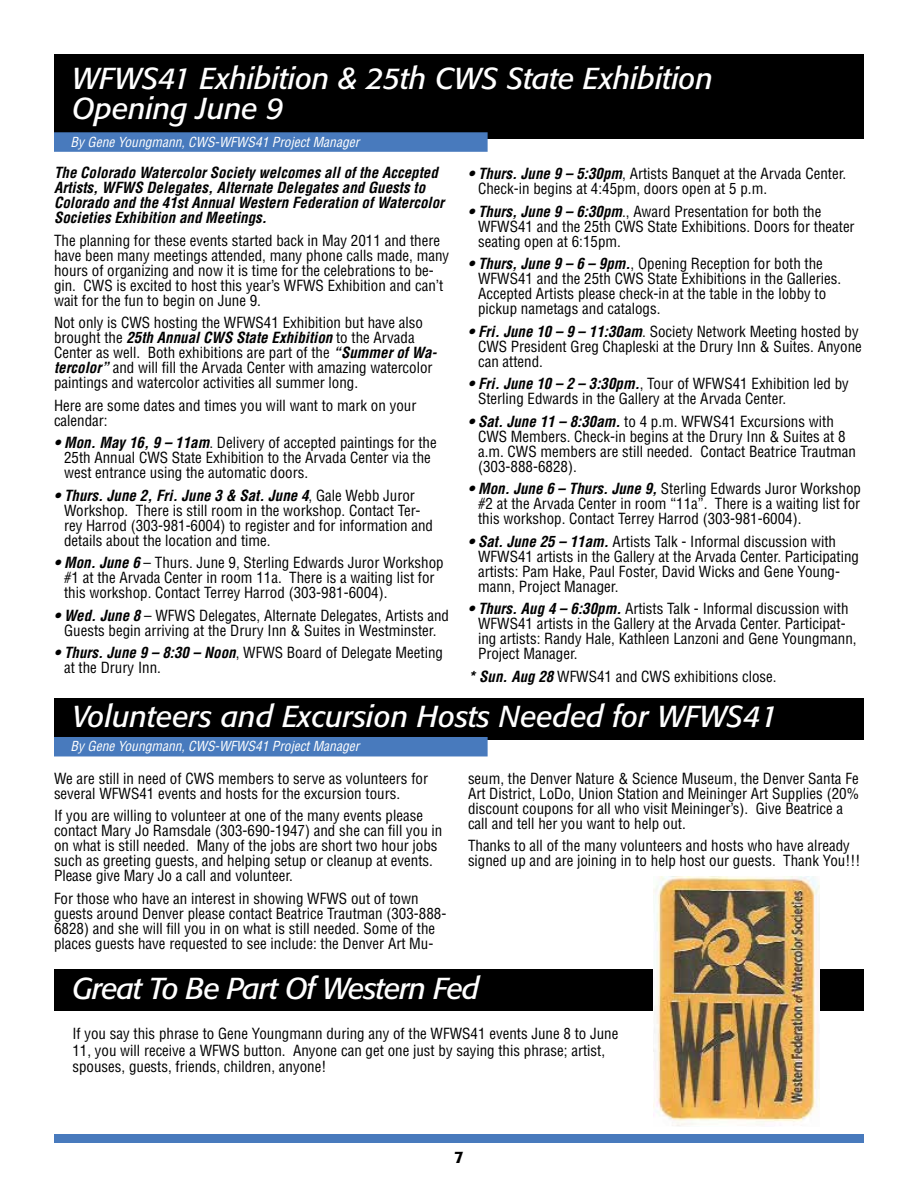
<style>
.page{position:relative;width:918px;height:1188px;background:#fff}
.page>*{position:absolute;margin:0;border:0;box-sizing:border-box;transform-origin:0 0}
.t1{font:italic 30px/30px "Formata";color:#fff}
.t2{font:italic 30px "Formata";letter-spacing:-.03em;color:#fff}
.t3{font:500 16.5px "Formata";color:#000}
.t4{font:condensed 15px/15px "Helvetica";color:#000}
.t5{font:italic 700 condensed 15px/15px "Helvetica";color:#000}
.t6{font:italic condensed 13.5px "Helvetica";color:#fff}
.s1{font-weight:700;font-style:italic}
</style>
<div class="page">
<div style="left:54px;top:1134px;width:810px;height:9px;background:#487abd"></div>
<div style="left:54px;top:54px;width:810px;height:84px;background:#000"></div>
<div style="left:54px;top:132px;width:434px;height:20px;background:#487abd"></div>
<div style="left:54px;top:969px;width:810px;height:42px;background:#000"></div>
<div style="left:54px;top:698px;width:810px;height:42px;background:#000"></div>
<img style="left:653px;top:876px;width:167px;height:250px">
<div style="left:54px;top:737px;width:434px;height:19px;background:#487abd"></div>
<h1 class="t1" style="left:72px;top:64px;width:642px">WFWS41 Exhibition &amp; 25th CWS State Exhibition<br>Opening June 9</h1>
<p class="t6" style="left:71px;top:133px;width:290px">By Gene Youngmann, CWS-WFWS41 Project Manager</p>
<p class="t5" style="left:54px;top:165px;width:392px">The Colorado Watercolor Society welcomes all of the Accepted Artists, WFWS Delegates, Alternate Delegates and Guests to Colorado and the 41st Annual Western Federation of Watercolor Societies Exhibition and Meetings.</p>
<p class="t4" style="left:54px;top:233px;width:397px">The planning for these events started back in May 2011 and there have been many meetings attended, many phone calls made, many hours of organizing and now it is time for the celebrations to be&shy;gin. CWS is excited to host this year’s WFWS Exhibition and can’t wait for the fun to begin on June 9.</p>
<p class="t4" style="left:54px;top:315px;width:385px">Not only is CWS hosting the WFWS41 Exhibition but have also brought the <span class="s1">25th Annual CWS State Exhibition</span> to the Arvada Center as well. Both exhibitions are part of the <span class="s1">“Summer of Wa&shy;tercolor”</span> and will fill the Arvada Center with amazing watercolor paintings and watercolor activities all summer long.</p>
<p class="t4" style="left:54px;top:398px;width:364px">Here are some dates and times you will want to mark on your calendar:</p>
<p class="t4" style="left:64px;top:435px;width:374px;text-indent:-10px"><span class="s1">• Mon. May 16, 9 – 11am</span>. Delivery of accepted paintings for the<br>25th Annual CWS State Exhibition to the Arvada Center via the west entrance using the automatic doors.</p>
<p class="t4" style="left:64px;top:488px;width:371px;text-indent:-10px"><span class="s1">• Thurs. June 2, Fri. June 3 &amp; Sat. June 4</span>, Gale Webb Juror Workshop. There is still room in the workshop. Contact Ter&shy;rey Harrod (303-981-6004) to register and for information and details about the location and time.</p>
<p class="t4" style="left:64px;top:555px;width:381px;text-indent:-10px"><span class="s1">• Mon. June 6</span> – Thurs. June 9, Sterling Edwards Juror Workshop #1 at the Arvada Center in room 11a. There is a waiting list for this workshop. Contact Terrey Harrod (303-981-6004).</p>
<p class="t4" style="left:54px;top:608px;width:397px;text-align:center"><span class="s1">• Wed. June 8</span> – WFWS Delegates, Alternate Delegates, Artists and<br>Guests begin arriving at the Drury Inn &amp; Suites in Westminster.</p>
<p class="t4" style="left:64px;top:645px;width:381px;text-indent:-10px"><span class="s1">• Thurs. June 9 – 8:30 – Noon</span>, WFWS Board of Delegate Meeting at the Drury Inn.</p>
<p class="t4" style="left:478px;top:166px;width:370px;text-indent:-10px"><span class="s1">• Thurs. June 9 – 5:30pm</span>, Artists Banquet at the Arvada Center.<br>Check-in begins at 4:45pm, doors open at 5 p.m.</p>
<p class="t4" style="left:478px;top:203px;width:378px;text-indent:-10px"><span class="s1">• Thurs, June 9 – 6:30pm</span>., Award Presentation for both the<br>WFWS41 and the 25th CWS State Exhibitions. Doors for theater seating open at 6:15pm.</p>
<p class="t4" style="left:478px;top:256px;width:365px;text-indent:-10px"><span class="s1">• Thurs, June 9 – 6 – 9pm.</span>, Opening Reception for both the WFWS41 and the 25th CWS State Exhibitions in the Galleries.<br>Accepted Artists please check-in at the table in the lobby to pickup nametags and catalogs.</p>
<p class="t4" style="left:478px;top:323px;width:385px;text-indent:-10px"><span class="s1">• Fri. June 10 – 9 – 11:30am</span>. Society Network Meeting hosted by<br>CWS President Greg Chapleski at the Drury Inn &amp; Suites. Anyone can attend.</p>
<p class="t4" style="left:478px;top:376px;width:372px;text-indent:-10px"><span class="s1">• Fri. June 10 – 2 – 3:30pm.</span>, Tour of WFWS41 Exhibition led by<br>Sterling Edwards in the Gallery at the Arvada Center.</p>
<p class="t4" style="left:478px;top:413px;width:379px;text-indent:-10px"><span class="s1">• Sat. June 11 – 8:30am.</span> to 4 p.m. WFWS41 Excursions with CWS Members. Check-in begins at the Drury Inn &amp; Suites at 8 a.m. CWS members are still needed. Contact Beatrice Trautman (303-888-6828).</p>
<p class="t4" style="left:478px;top:481px;width:384px;text-align:justify;text-indent:-10px"><span class="s1">• Mon. June 6 – Thurs. June 9,</span> Sterling Edwards Juror Workshop #2 at the Arvada Center in room “11a”. There is a waiting list for this workshop. Contact Terrey Harrod (303-981-6004).</p>
<p class="t4" style="left:478px;top:533px;width:382px;text-indent:-10px"><span class="s1">• Sat. June 25 – 11am.</span> Artists Talk - Informal discussion with WFWS41 artists in the Gallery at the Arvada Center. Participating artists: Pam Hake, Paul Foster, David Wicks and Gene Young&shy;mann, Project Manager.</p>
<p class="t4" style="left:478px;top:601px;width:380px;text-indent:-10px"><span class="s1">• Thurs. Aug 4 – 6:30pm.</span> Artists Talk - Informal discussion with WFWS41 artists in the Gallery at the Arvada Center. Participat&shy;ing artists: Randy Hale, Kathleen Lanzoni and Gene Youngmann, Project Manager.</p>
<p class="t4" style="left:468px;top:668px;width:310px"><span class="s1">* Sun. Aug 28</span> WFWS41 and CWS exhibitions close.</p>
<h1 class="t1" style="left:72px;top:702px;width:708px">Volunteers and Excursion Hosts Needed for WFWS41</h1>
<p class="t6" style="left:71px;top:738px;width:290px">By Gene Youngmann, CWS-WFWS41 Project Manager</p>
<p class="t4" style="left:54px;top:771px;width:376px">We are still in need of CWS members to serve as volunteers for several WFWS41 events and hosts for the excursion tours.</p>
<p class="t4" style="left:54px;top:808px;width:390px">If you are willing to volunteer at one of the many events please contact Mary Jo Ramsdale (303-690-1947) and she can fill you in on what is still needed. Many of the jobs are short two hour jobs such as greeting guests, and helping setup or cleanup at events.<br>Please give Mary Jo a call and volunteer.</p>
<p class="t4" style="left:54px;top:891px;width:394px">For those who have an interest in showing WFWS out of town guests around Denver please contact Beatrice Trautman (303-888- 6828) and she will fill you in on what is still needed. Some of the places guests have requested to see include: the Denver Art Mu-</p>
<p class="t4" style="left:468px;top:771px;width:393px">seum, the Denver Nature &amp; Science Museum, the Denver Santa Fe Art District, LoDo, Union Station and Meininger Art Supplies (20% discount coupons for all who visit Meininger’s). Give Beatrice a call and tell her you want to help out.</p>
<p class="t4" style="left:468px;top:838px;width:394px">Thanks to all of the many volunteers and hosts who have already signed up and are joining in to help host our guests. Thank You!!!</p>
<h1 class="t2" style="left:72px;top:971px;width:409px">Great To Be Part Of Western Fed</h1>
<p class="t4" style="left:72px;top:1025px;width:548px;line-height:16.5px">If you say this phrase to Gene Youngmann during any of the WFWS41 events June 8 to June<br>11, you will receive a WFWS button. Anyone can get one just by saying this phrase; artist, spouses, guests, friends, children, anyone!</p>
<p class="t3" style="left:454px;top:1147px;width:11px">7</p>
</div>
